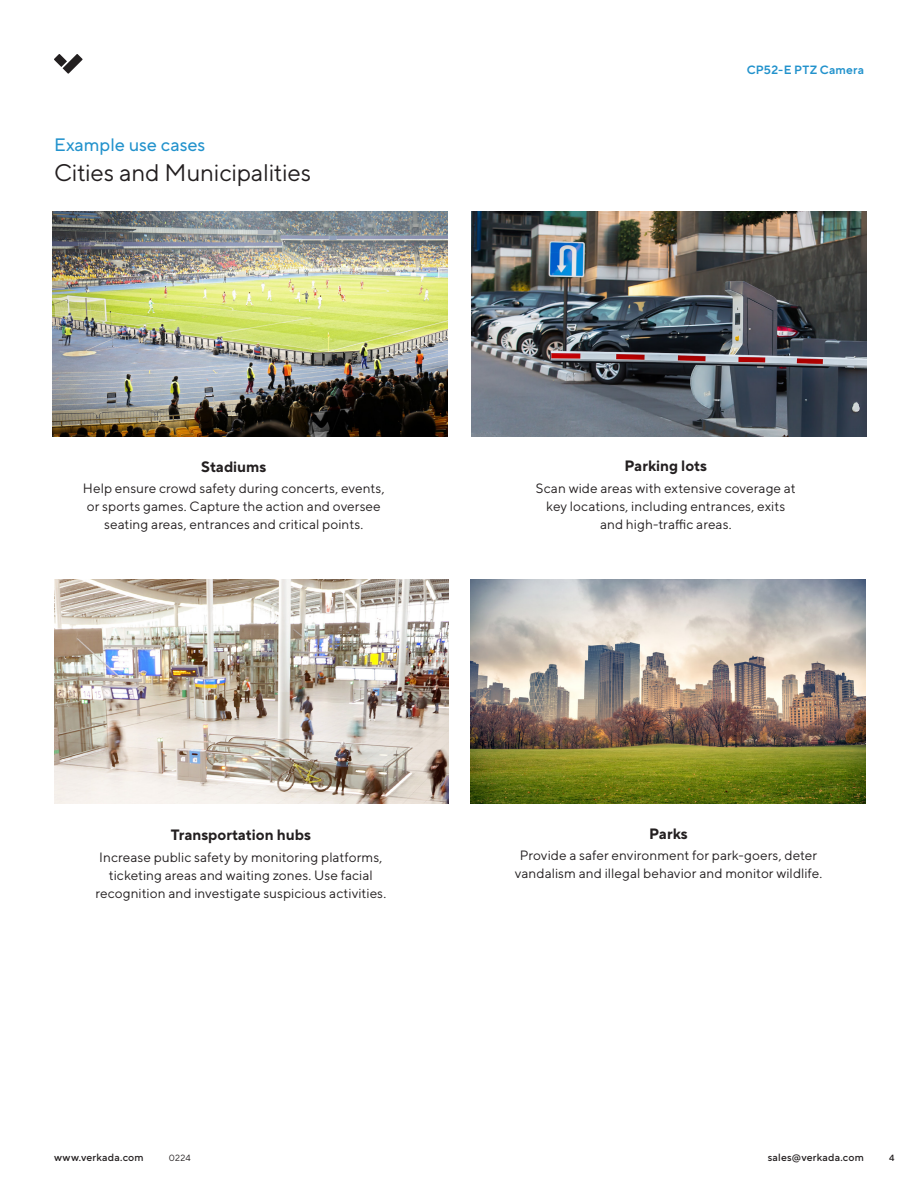
<style>
.page{position:relative;width:918px;height:1188px;background:#fff}
.page>*{position:absolute;margin:0;border:0;box-sizing:border-box;transform-origin:0 0}
.t1{font:24px "TT Norms Pro";letter-spacing:-.01em;color:#231f20}
.t2{font:18px "TT Norms Pro";letter-spacing:-.005em;color:#2292cc}
.Level_5-Centered_Body_Title_10pt{font:700 15px "TT Norms Pro";color:#231f20}
.Level_5_Centered_Body_Paragraph{font:13.5px/18px "TT Norms Pro";letter-spacing:.005em;color:#231f20;text-align:center}
.Level_5_-__Centered_Body_Paragraph{font:13.5px/18px "TT Norms Pro";letter-spacing:.01em;color:#231f20;text-align:center}
.t3{font:600 12px "TT Norms Pro";letter-spacing:.015em;color:#2292cc}
.t4{font:500 10.5px "TT Norms Pro";letter-spacing:.02em;color:#231f20}
.t5{font:9px "TT Norms Pro";color:#231f20}
.t6{font:500 9px "TT Norms Pro";color:#231f20}
</style>
<div class="page">
<svg style="left:54px;top:54px;width:29px;height:20px"></svg>
<img style="left:54px;top:579px;width:394px;height:225px">
<img style="left:471px;top:579px;width:394px;height:225px">
<img style="left:472px;top:212px;width:394px;height:224px">
<img style="left:53px;top:212px;width:394px;height:225px">
<p class="t2" style="left:54px;top:132px;width:153px">Example use cases</p>
<p class="t1" style="left:54px;top:156px;width:259px">Cities and Municipalities</p>
<p class="Level_5-Centered_Body_Title_10pt" style="left:201px;top:455px;width:67px">Stadiums</p>
<p class="Level_5_Centered_Body_Paragraph" style="left:83px;top:479px;width:303px">Help ensure crowd safety during concerts, events, or sports games. Capture the action and oversee seating areas, entrances and critical points.</p>
<p class="Level_5-Centered_Body_Title_10pt" style="left:171px;top:824px;width:142px">Transportation hubs</p>
<p class="Level_5_Centered_Body_Paragraph" style="left:95px;top:847px;width:292px">Increase public safety by monitoring platforms, ticketing areas and waiting zones. Use facial recognition and investigate suspicious activities.</p>
<p class="t3" style="left:747px;top:61px;width:119px">CP52-E PTZ Camera</p>
<p class="Level_5-Centered_Body_Title_10pt" style="left:625px;top:455px;width:84px">Parking lots</p>
<p class="Level_5_Centered_Body_Paragraph" style="left:536px;top:478px;width:261px">Scan wide areas with extensive coverage at key locations, including entrances, exits and high-traffic areas.</p>
<p class="Level_5-Centered_Body_Title_10pt" style="left:649px;top:822px;width:40px">Parks</p>
<p class="Level_5_-__Centered_Body_Paragraph" style="left:515px;top:846px;width:309px">Provide a safer environment for park-goers, deter vandalism and illegal behavior and monitor wildlife.</p>
<p class="t4" style="left:54px;top:1150px;width:91px">www.verkada.com</p>
<p class="t5" style="left:169px;top:1151px;width:23px">0224</p>
<p class="t4" style="left:768px;top:1150px;width:98px">sales@verkada.com</p>
<p class="t6" style="left:889px;top:1151px;width:7px">4</p>
</div>
